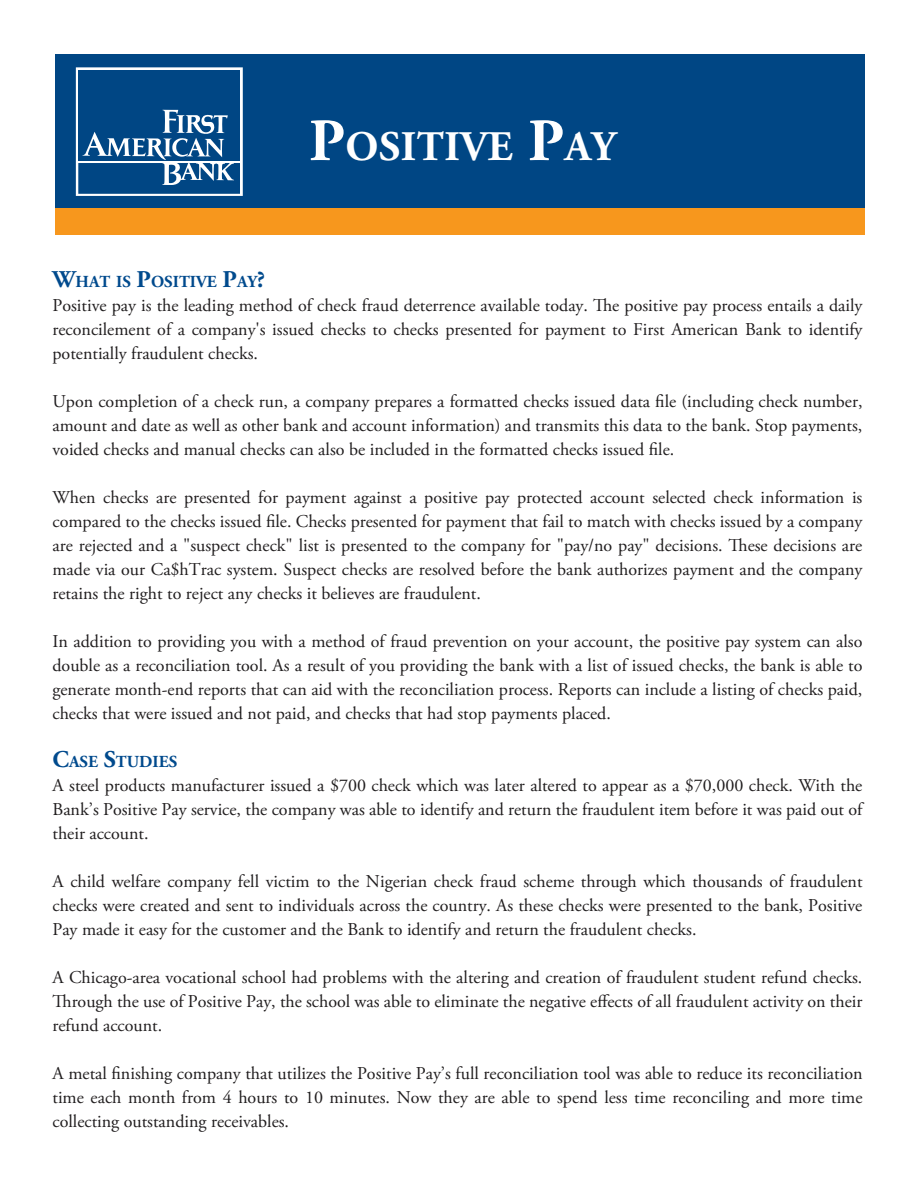
<style>
.page{position:relative;width:918px;height:1188px;background:#fff}
.page>*{position:absolute;margin:0;border:0;box-sizing:border-box;transform-origin:0 0}
.t1{font:700 42px "Adobe Garamond Pro";letter-spacing:.01em;color:#fff}
.t2{font:18px/24px "Adobe Garamond Pro";color:#201d1e;text-align:justify}
.t3{font:700 16.8px "Adobe Garamond Pro";color:#004a8d}
.s1{font-size:60px}
.s2{font-size:24px}
</style>
<div class="page">
<div style="left:55px;top:54px;width:810px;height:155px;background:#004684"></div>
<svg style="left:76px;top:67px;width:167px;height:129px"></svg>
<div style="left:78px;top:70px;width:162px;height:91px;background:#004684"></div>
<svg style="left:78px;top:110px;width:162px;height:84px"></svg>
<div style="left:55px;top:208px;width:810px;height:27px;background:#f7971d"></div>
<h1 class="t1" style="left:309px;top:122px;width:308px"><span class="s1">P</span>OSITIVE <span class="s1">P</span>AY</h1>
<h2 class="t3" style="left:52px;top:272px;width:214px"><span class="s2">W</span>HAT IS <span class="s2">P</span>OSITIVE <span class="s2">P</span>AY<span class="s2">?</span></h2>
<p class="t2" style="left:52px;top:294px;width:812px">Positive pay is the leading method of check fraud deterrence available today. ˜e positive pay process entails a daily reconcilement of a company's issued checks to checks presented for payment to First American Bank to identify potentially fraudulent checks.</p>
<p class="t2" style="left:52px;top:390px;width:812px">Upon completion of a check run, a company prepares a formatted checks issued data fle (including check number, amount and date as well as other bank and account information) and transmits this data to the bank. Stop payments, voided checks and manual checks can also be included in the formatted checks issued fle.</p>
<p class="t2" style="left:52px;top:486px;width:812px">When checks are presented for payment against a positive pay protected account selected check information is compared to the checks issued fle. Checks presented for payment that fail to match with checks issued by a company are rejected and a "suspect check" list is presented to the company for "pay/no pay" decisions. ˜ese decisions are made via our Ca$hTrac system. Suspect checks are resolved before the bank authorizes payment and the company retains the right to reject any checks it believes are fraudulent.</p>
<p class="t2" style="left:52px;top:630px;width:811px">In addition to providing you with a method of fraud prevention on your account, the positive pay system can also double as a reconciliation tool. As a result of you providing the bank with a list of issued checks, the bank is able to generate month-end reports that can aid with the reconciliation process. Reports can include a listing of checks paid, checks that were issued and not paid, and checks that had stop payments placed.</p>
<h3 class="t3" style="left:52px;top:752px;width:126px"><span class="s2">C</span>ASE <span class="s2">S</span>TUDIES</h3>
<p class="t2" style="left:52px;top:774px;width:814px">A steel products manufacturer issued a $700 check which was later altered to appear as a $70,000 check. With the Bank’s Positive Pay service, the company was able to identify and return the fraudulent item before it was paid out of their account.</p>
<p class="t2" style="left:52px;top:870px;width:812px">A child welfare company fell victim to the Nigerian check fraud scheme through which thousands of fraudulent checks were created and sent to individuals across the country. As these checks were presented to the bank, Positive Pay made it easy for the customer and the Bank to identify and return the fraudulent checks.</p>
<p class="t2" style="left:52px;top:966px;width:811px">A Chicago-area vocational school had problems with the altering and creation of fraudulent student refund checks. ˜rough the use of Positive Pay, the school was able to eliminate the negative e˛ects of all fraudulent activity on their refund account.</p>
<p class="t2" style="left:52px;top:1062px;width:812px">A metal fnishing company that utilizes the Positive Pay’s full reconciliation tool was able to reduce its reconciliation time each month from 4 hours to 10 minutes. Now they are able to spend less time reconciling and more time collecting outstanding receivables.</p>
</div>
